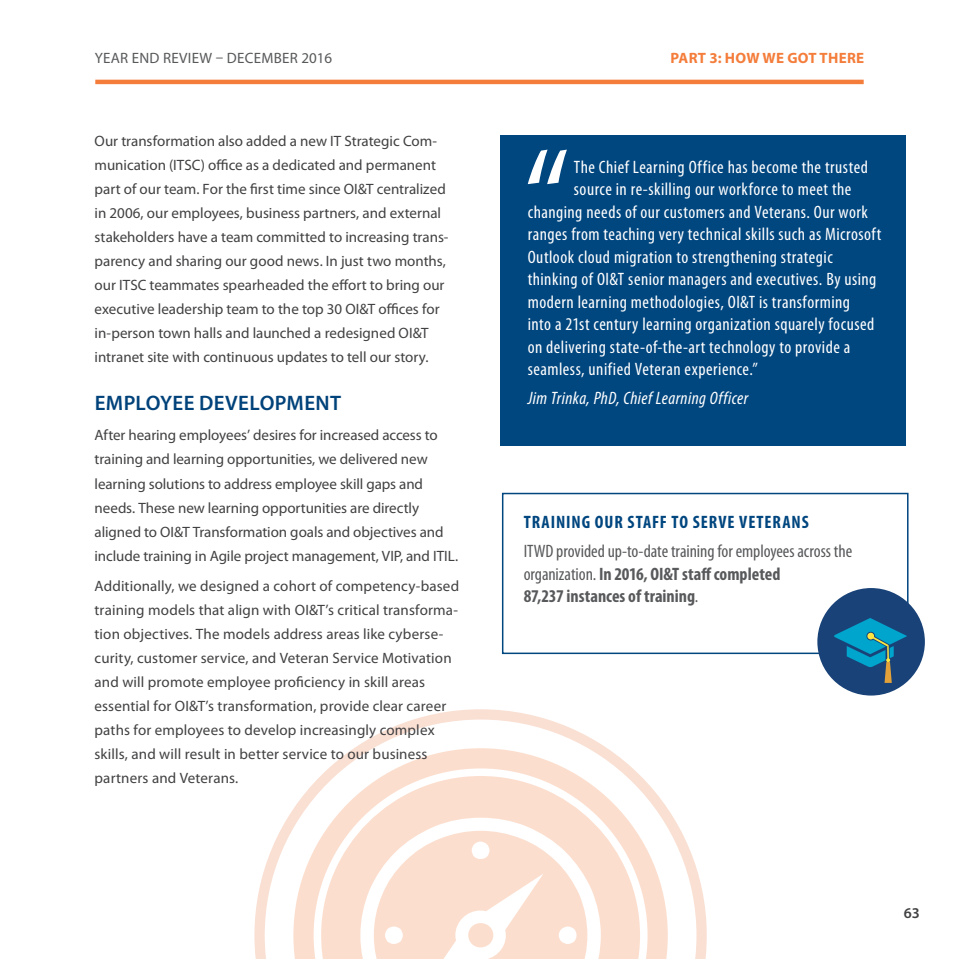
<style>
.page{position:relative;width:959px;height:959px;background:#fff}
.page>*{position:absolute;margin:0;border:0;box-sizing:border-box;transform-origin:0 0}
.Callout_Text_-_Small{font:condensed 145.65px "Myriad Pro";color:#fff}
.t1{font:600 21px "Myriad Pro";letter-spacing:.015em;color:#00427a}
.Callout_Text_-_Small-2{font:condensed 18px "Myriad Pro";letter-spacing:.025em;color:#fff}
.Callout_Text_-_Small-3{font:condensed 18px/22.5px "Myriad Pro";letter-spacing:-.005em;color:#58595b}
.Callout_Text_-_Small-4{font:italic condensed 18px "Myriad Pro";letter-spacing:.025em;color:#fff}
.Callout_Text_-_Small-5{font:700 condensed 18px "Myriad Pro";letter-spacing:.05em;color:#00467f}
.t2{font:15px/24px "Myriad Pro";color:#414042}
.t3{font:15px "Myriad Pro";letter-spacing:.02em;color:#58595b}
.t4{font:700 15px "Myriad Pro";letter-spacing:.02em;color:#f47d3b}
.t5{font:600 15px "Myriad Pro";color:#414042}
.s1{font-weight:700}
</style>
<div class="page">
<hr style="left:95px;top:80px;width:768px;height:4px;background:#f47d3b">
<svg style="left:254px;top:709px;width:452px;height:249px"></svg>
<svg style="left:265px;top:719px;width:431px;height:239px"></svg>
<svg style="left:313px;top:768px;width:334px;height:190px;fill:#fcdece"></svg>
<svg style="left:359px;top:817px;width:242px;height:141px"></svg>
<div style="left:500px;top:135px;width:405px;height:311px;background:#00467f"></div>
<div style="left:502px;top:493px;width:406px;height:161px;border:2px solid #00467f"></div>
<div style="left:817px;top:588px;width:107px;height:107px;background:#194378;border-radius:50%"></div>
<svg style="left:834px;top:618px;width:73px;height:65px"></svg>
<p class="t3" style="left:95px;top:49px;width:239px">YEAR END REVIEW – DECEMBER 2016</p>
<p class="t4" style="left:670px;top:49px;width:195px">PART 3: HOW WE GOT THERE</p>
<p class="t2" style="left:94px;top:129px;width:355px">Our transformation also added a new IT Strategic Com&shy;munication (ITSC) office as a dedicated and permanent part of our team. For the first time since OI&amp;T centralized in 2006, our employees, business partners, and external stakeholders have a team committed to increasing trans&shy;parency and sharing our good news. In just two months, our ITSC teammates spearheaded the effort to bring our executive leadership team to the top 30 OI&amp;T offices for in-person town halls and launched a redesigned OI&amp;T intranet site with continuous updates to tell our story.</p>
<h3 class="t1" style="left:95px;top:389px;width:248px">EMPLOYEE DEVELOPMENT</h3>
<p class="t2" style="left:94px;top:423px;width:365px">After hearing employees’ desires for increased access to training and learning opportunities, we delivered new learning solutions to address employee skill gaps and needs. These new learning opportunities are directly aligned to OI&amp;T Transformation goals and objectives and include training in Agile project management, VIP, and ITIL.</p>
<p class="t2" style="left:94px;top:574px;width:366px">Additionally, we designed a cohort of competency-based training models that align with OI&amp;T’s critical transforma&shy;tion objectives. The models address areas like cyberse&shy;curity, customer service, and Veteran Service Motivation and will promote employee proficiency in skill areas essential for OI&amp;T’s transformation, provide clear career paths for employees to develop increasingly complex skills, and will result in better service to our business partners and Veterans.</p>
<p class="Callout_Text_-_Small" style="left:525px;top:113px;width:46px">“</p>
<p class="Callout_Text_-_Small-2" style="left:574px;top:156px;width:295px">The Chief Learning Office has become the trusted</p>
<p class="Callout_Text_-_Small-2" style="left:574px;top:178px;width:279px">source in re-skilling our workforce to meet the</p>
<p class="Callout_Text_-_Small-2" style="left:527px;top:201px;width:341px">changing needs of our customers and Veterans. Our work</p>
<p class="Callout_Text_-_Small-2" style="left:527px;top:223px;width:355px">ranges from teaching very technical skills such as Microsoft</p>
<p class="Callout_Text_-_Small-2" style="left:527px;top:246px;width:306px">Outlook cloud migration to strengthening strategic</p>
<p class="Callout_Text_-_Small-2" style="left:527px;top:268px;width:350px">thinking of OI&amp;T senior managers and executives. By using</p>
<p class="Callout_Text_-_Small-2" style="left:527px;top:291px;width:324px">modern learning methodologies, OI&amp;T is transforming</p>
<p class="Callout_Text_-_Small-2" style="left:527px;top:313px;width:348px">into a 21st century learning organization squarely focused</p>
<p class="Callout_Text_-_Small-2" style="left:527px;top:336px;width:324px">on delivering state-of-the-art technology to provide a</p>
<p class="Callout_Text_-_Small-2" style="left:527px;top:358px;width:232px">seamless, unified Veteran experience.”</p>
<p class="Callout_Text_-_Small-4" style="left:527px;top:387px;width:222px">Jim Trinka, PhD, Chief Learning Officer</p>
<p class="Callout_Text_-_Small-5" style="left:524px;top:511px;width:286px">TRAINING OUR STAFF TO SERVE VETERANS</p>
<p class="Callout_Text_-_Small-3" style="left:523px;top:540px;width:330px">ITWD provided up-to-date training for employees across the organization. <span class="s1">In 2016, OI&amp;T staff completed<br>87,237 instances of training</span>.</p>
<p class="t5" style="left:903px;top:903px;width:18px">63</p>
</div>
